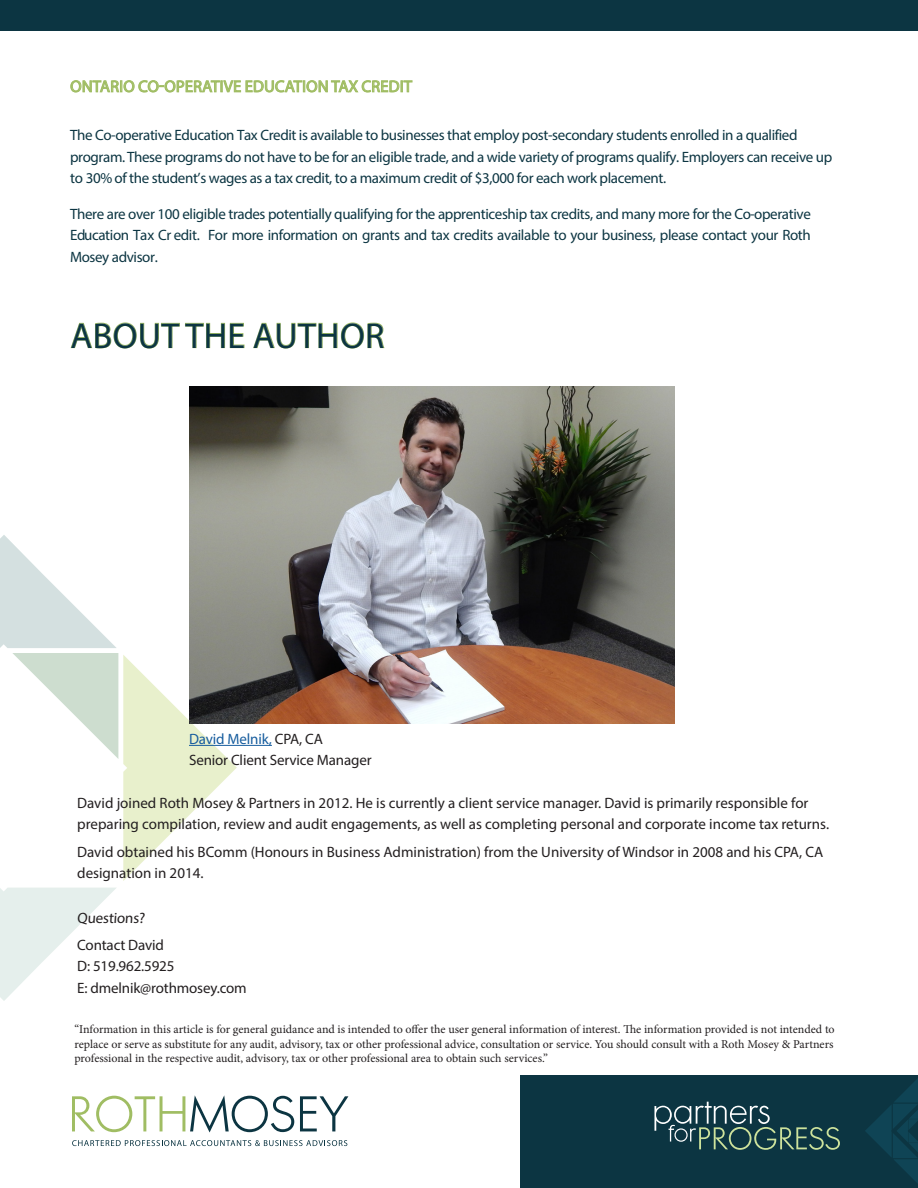
<style>
.page{position:relative;width:918px;height:1188px;background:#fff}
.page>*{position:absolute;margin:0;border:0;box-sizing:border-box;transform-origin:0 0}
.t1{font:36px "Myriad Pro";letter-spacing:.01em;color:#0c3542}
.t2{font:16.5px "Myriad Pro";letter-spacing:.01em;color:#a0bd63}
.t3{font:15px/21.3px "Myriad Pro";letter-spacing:-.025em;color:#0c3542}
.t4{font:15px/21px "Myriad Pro";color:#231f20}
.t5{font:12px/14.4px "Minion Pro";color:#231f20;text-align:justify}
.s1{color:#175d9e}
</style>
<div class="page">
<div style="left:0;top:0;width:918px;height:30px;background:#0c3542"></div>
<svg style="left:71px;top:80px;width:341px;height:13px"></svg>
<svg style="left:71px;top:323px;width:173px;height:25px"></svg>
<svg style="left:253px;top:323px;width:131px;height:25px"></svg>
<svg style="left:0;top:888px;width:116px;height:113px"></svg>
<svg style="left:0;top:535px;width:237px;height:346px"></svg>
<div style="left:520px;top:1076px;width:398px;height:112px;background:#0c3542"></div>
<svg style="left:654px;top:1102px;width:186px;height:48px"></svg>
<svg style="left:865px;top:1079px;width:53px;height:104px"></svg>
<svg style="left:72px;top:1095px;width:222px;height:37px"></svg>
<svg style="left:300px;top:1096px;width:48px;height:35px"></svg>
<svg style="left:72px;top:1140px;width:275px;height:6px"></svg>
<hr style="left:189px;top:745px;width:83px;height:1px;background:#175d9e">
<img style="left:189px;top:386px;width:486px;height:338px">
<p class="t2" style="left:70px;top:76px;width:343px">ONTARIO CO-OPERATIVE EDUCATION TAX CREDIT</p>
<p class="t3" style="left:70px;top:124px;width:764px">The Co-operative Education Tax Credit is available to businesses that employ post-secondary students enrolled in a qualified program. These programs do not have to be for an eligible trade, and a wide variety of programs qualify. Employers can receive up to 30% of the student’s wages as a tax credit, to a maximum credit of $3,000 for each work placement.</p>
<p class="t3" style="left:70px;top:204px;width:742px;text-align:justify">There are over 100 eligible trades potentially qualifying for the apprenticeship tax credits, and many more for the Co-operative Education Tax Cr edit. For more information on grants and tax credits available to your business, please contact your Roth Mosey advisor.</p>
<p class="t1" style="left:70px;top:313px;width:316px">ABOUT THE AUTHOR</p>
<p class="t4" style="left:189px;top:728px;width:184px;line-height:21.6px"><span class="s1">David Melnik,</span> CPA, CA<br>Senior Client Service Manager</p>
<p class="t4" style="left:77px;top:792px;width:753px">David joined Roth Mosey &amp; Partners in 2012. He is currently a client service manager. David is primarily responsible for preparing compilation, review and audit engagements, as well as completing personal and corporate income tax returns.</p>
<p class="t4" style="left:77px;top:841px;width:748px">David obtained his BComm (Honours in Business Administration) from the University of Windsor in 2008 and his CPA, CA designation in 2014.</p>
<p class="t4" style="left:77px;top:907px;width:71px">Questions?</p>
<p class="t4" style="left:77px;top:934px;width:171px">Contact David<br>D: 519.962.5925<br>E: dmelnik@rothmosey.com</p>
<p class="t5" style="left:75px;top:1022px;width:762px">“Information in this article is for general guidance and is intended to offer the user general information of interest. The information provided is not intended to replace or serve as substitute for any audit, advisory, tax or other professional advice, consultation or service. You should consult with a Roth Mosey &amp; Partners professional in the respective audit, advisory, tax or other professional area to obtain such services.”</p>
</div>
